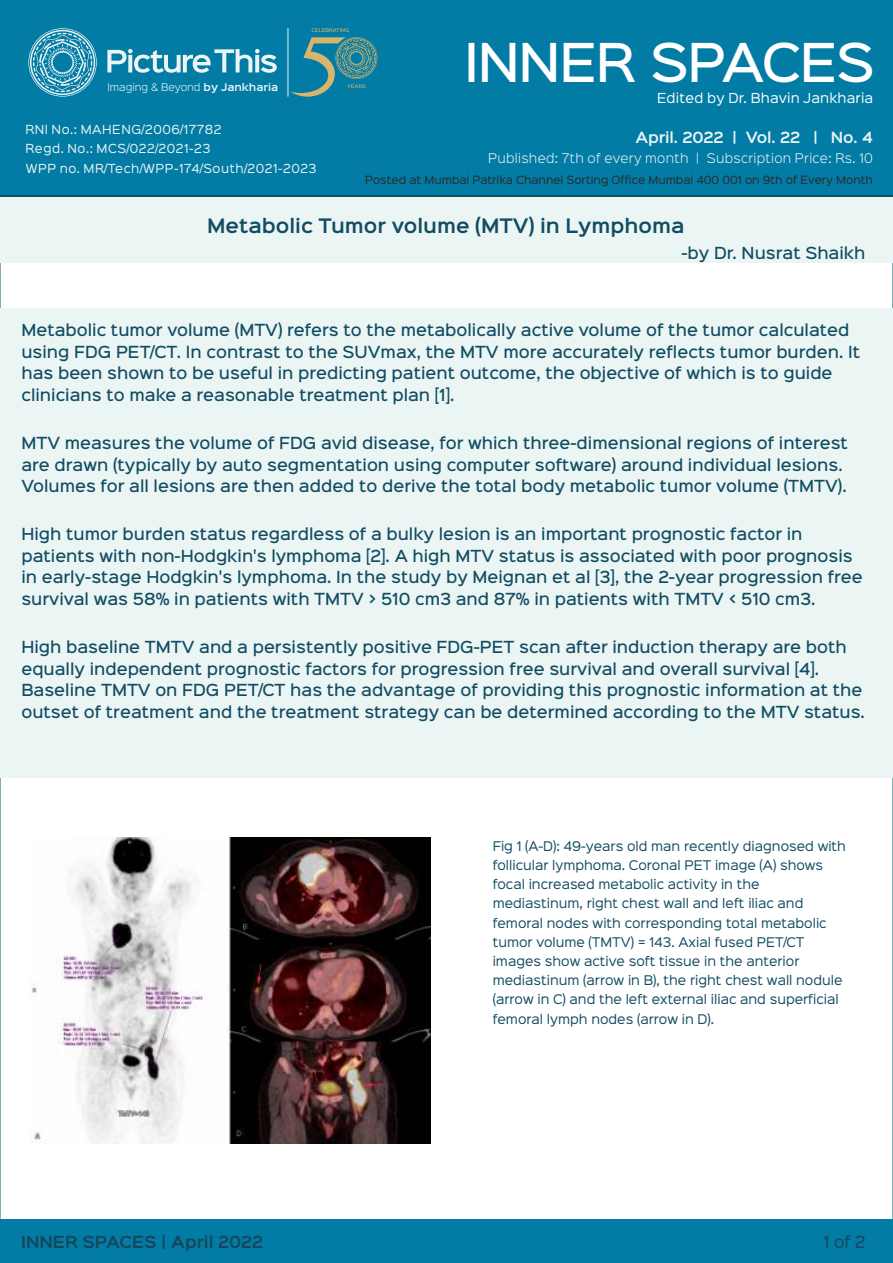
<style>
.page{position:relative;width:893px;height:1263px;background:#fff}
.page>*{position:absolute;margin:0;border:0;box-sizing:border-box;transform-origin:0 0}
.t1{font:500 48.3px "Sinkin Sans 500";letter-spacing:-.025em;color:#fff}
.t2{font:600 18px "Sinkin Sans 600";color:#124c63}
.t3{font:500 15px/21.6px "Sinkin Sans 500";color:#124c63}
.t4{font:600 15px "Sinkin Sans 600";color:#15465b}
.t5{font:15px "Sinkin Sans 400";color:#15465b}
.t6{font:600 13.95px "Sinkin Sans 600";letter-spacing:-.01em;color:#eaf5f4}
.t7{font:12.45px "Sinkin Sans 400";letter-spacing:.015em;color:#fff}
.t8{font:12px/19.2px "Sinkin Sans 400";color:#124c63}
.t9{font:300 12px "Sinkin Sans 300";letter-spacing:.025em;color:#eaf5f4}
.t10{font:11.25px/19.4px "Sinkin Sans 400";letter-spacing:.05em;color:#eaf5f4}
.t11{font:10.2px "Sinkin Sans 400";color:#2b2a29}
.t12{font:300 9.6px "Sinkin Sans 300";color:#eaf5f4}
.s1{font-family:"Sinkin Sans 600";font-weight:600}
</style>
<div class="page">
<div style="left:0;top:197px;width:893px;height:65px;background:#eaf5f4"></div>
<div style="left:0;top:1219px;width:893px;height:44px;background:#027ba5"></div>
<div style="left:0;top:0;width:893px;height:196px;background:#027ba5"></div>
<hr style="left:0;top:195px;width:893px;height:2px;background:#043f54">
<svg style="left:28px;top:28px;width:69px;height:69px"></svg>
<svg style="left:107px;top:49px;width:170px;height:24px"></svg>
<svg style="left:290px;top:28px;width:87px;height:69px"></svg>
<hr style="left:288px;top:28px;width:1px;height:69px;background:#eaf5f4">
<div style="left:0;top:309px;width:893px;height:469px;background:#eaf5f4"></div>
<img style="left:31px;top:838px;width:400px;height:306px">
<p class="t12" style="left:107px;top:83px;width:172px">Imaging &amp; Beyond <span class="s1">by Jankharia</span></p>
<p class="t10" style="left:25px;top:121px;width:197px">RNI No.: MAHENG/2006/17782<br>Regd. No.: MCS/022/2021-23</p>
<p class="t10" style="left:26px;top:159px;width:292px">WPP no. MR/Tech/WPP-174/South/2021-2023</p>
<h1 class="t1" style="left:464px;top:43px;width:412px">INNER SPACES</h1>
<p class="t7" style="left:657px;top:93px;width:218px">Edited by Dr. Bhavin Jankharia</p>
<p class="t6" style="left:635px;top:131px;width:239px">April. 2022 | Vol. 22 | No. 4</p>
<p class="t9" style="left:488px;top:154px;width:386px">Published: 7th of every month | Subscription Price: Rs. 10</p>
<p class="t11" style="left:365px;top:176px;width:509px">Posted at Mumbai Patrika Channel Sorting Office Mumbai 400 001 on 9th of Every Month</p>
<p class="t2" style="left:207px;top:218px;width:479px">Metabolic Tumor volume (MTV) in Lymphoma</p>
<p class="t3" style="left:681px;top:243px;width:185px">-by Dr. Nusrat Shaikh</p>
<p class="t3" style="left:21px;top:321px;width:840px">Metabolic tumor volume (MTV) refers to the metabolically active volume of the tumor calculated using FDG PET/CT. In contrast to the SUVmax, the MTV more accurately reflects tumor burden. It has been shown to be useful in predicting patient outcome, the objective of which is to guide clinicians to make a reasonable treatment plan [1].</p>
<p class="t3" style="left:21px;top:433px;width:828px">MTV measures the volume of FDG avid disease, for which three-dimensional regions of interest are drawn (typically by auto segmentation using computer software) around individual lesions.<br>Volumes for all lesions are then added to derive the total body metabolic tumor volume (TMTV).</p>
<p class="t3" style="left:21px;top:525px;width:843px">High tumor burden status regardless of a bulky lesion is an important prognostic factor in patients with non-Hodgkin's lymphoma [2]. A high MTV status is associated with poor prognosis in early-stage Hodgkin's lymphoma. In the study by Meignan et al [3], the 2-year progression free survival was 58% in patients with TMTV &gt; 510 cm3 and 87% in patients with TMTV &lt; 510 cm3.</p>
<p class="t3" style="left:21px;top:637px;width:845px">High baseline TMTV and a persistently positive FDG-PET scan after induction therapy are both equally independent prognostic factors for progression free survival and overall survival [4].<br>Baseline TMTV on FDG PET/CT has the advantage of providing this prognostic information at the outset of treatment and the treatment strategy can be determined according to the MTV status.</p>
<p class="t4" style="left:21px;top:1235px;width:243px">INNER SPACES | April 2022</p>
<p class="t8" style="left:493px;top:837px;width:355px">Fig 1 (A-D): 49-years old man recently diagnosed with follicular lymphoma. Coronal PET image (A) shows focal increased metabolic activity in the mediastinum, right chest wall and left iliac and femoral nodes with corresponding total metabolic tumor volume (TMTV) = 143. Axial fused PET/CT images show active soft tissue in the anterior mediastinum (arrow in B), the right chest wall nodule (arrow in C) and the left external iliac and superficial femoral lymph nodes (arrow in D).</p>
<p class="t5" style="left:823px;top:1236px;width:43px">1 of 2</p>
</div>
